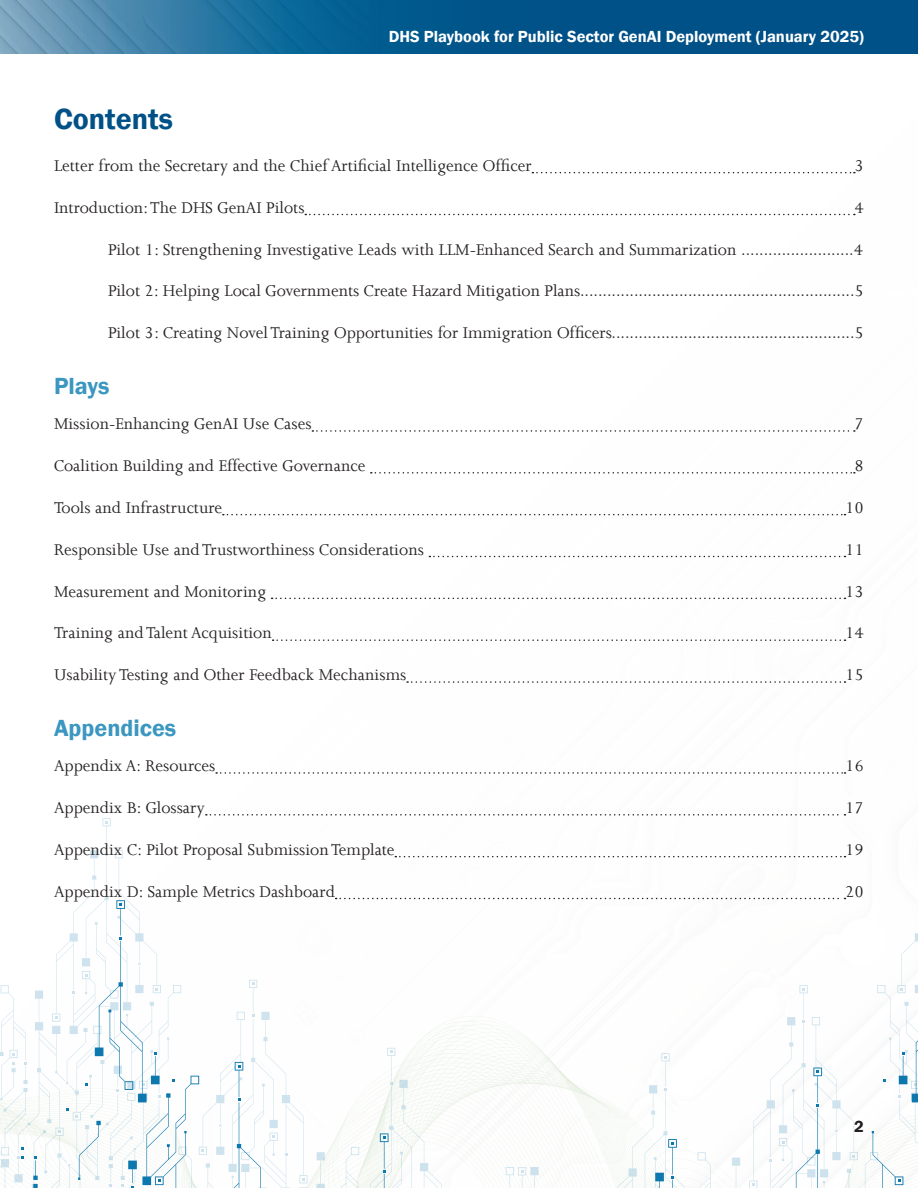
<style>
.page{position:relative;width:918px;height:1188px;background:#fff}
.page>*{position:absolute;margin:0;border:0;box-sizing:border-box;transform-origin:0 0}
.t1{font:600 30px "Franklin Gothic";color:#005187}
.t2{font:600 24px "Franklin Gothic";color:#3b97c0}
.t3{font:18px "Joanna";color:#231f20}
.t4{font:600 16.5px "Franklin Gothic";color:#fff}
.t5{font:600 16.5px "Franklin Gothic";color:#231f20}
</style>
<div class="page">
<svg style="left:0;top:0;width:918px;height:54px;background:#166494"></svg>
<svg style="left:216px;top:772px;width:629px;height:2px"></svg>
<svg style="left:407px;top:681px;width:438px;height:2px"></svg>
<svg style="left:273px;top:639px;width:572px;height:2px"></svg>
<svg style="left:272px;top:598px;width:573px;height:1px"></svg>
<svg style="left:429px;top:556px;width:416px;height:1px"></svg>
<svg style="left:223px;top:514px;width:622px;height:1px"></svg>
<svg style="left:371px;top:472px;width:484px;height:2px"></svg>
<svg style="left:312px;top:430px;width:543px;height:2px"></svg>
<svg style="left:305px;top:214px;width:550px;height:1px"></svg>
<svg style="left:532px;top:172px;width:323px;height:1px"></svg>
<svg style="left:0;top:814px;width:918px;height:374px"></svg>
<p class="t4" style="left:389px;top:26px;width:477px">DHS Playbook for Public Sector GenAI Deployment (January 2025)</p>
<h2 class="t1" style="left:54px;top:101px;width:121px">Contents</h2>
<p class="t3" style="left:54px;top:154px;width:479px">Letter from the Secretary and the Chief Artificial Intelligence Officer</p>
<p class="t3" style="left:855px;top:154px;width:11px">3</p>
<p class="t3" style="left:54px;top:196px;width:252px">Introduction:The DHS GenAI Pilots</p>
<p class="t3" style="left:855px;top:196px;width:11px">4</p>
<p class="t3" style="left:108px;top:238px;width:757px">Pilot 1: Strengthening Investigative Leads with LLM-Enhanced Search and Summarization .........................4</p>
<p class="t3" style="left:108px;top:280px;width:757px">Pilot 2: Helping Local Governments Create Hazard Mitigation Plans.............................................................5</p>
<p class="t3" style="left:108px;top:322px;width:757px">Pilot 3: Creating Novel Training Opportunities for Immigration Officers......................................................5</p>
<h3 class="t2" style="left:54px;top:371px;width:57px">Plays</h3>
<p class="t3" style="left:54px;top:413px;width:259px">Mission-Enhancing GenAI Use Cases</p>
<p class="t3" style="left:855px;top:413px;width:11px">7</p>
<p class="t3" style="left:54px;top:455px;width:313px">Coalition Building and Effective Governance</p>
<p class="t3" style="left:855px;top:455px;width:11px">8</p>
<p class="t3" style="left:54px;top:496px;width:170px">Tools and Infrastructure</p>
<p class="t3" style="left:845px;top:496px;width:20px">10</p>
<p class="t3" style="left:54px;top:538px;width:371px">Responsible Use and Trustworthiness Considerations</p>
<p class="t3" style="left:845px;top:538px;width:20px">11</p>
<p class="t3" style="left:54px;top:580px;width:214px">Measurement and Monitoring</p>
<p class="t3" style="left:845px;top:580px;width:20px">13</p>
<p class="t3" style="left:54px;top:622px;width:219px">Training and Talent Acquisition</p>
<p class="t3" style="left:845px;top:622px;width:20px">14</p>
<p class="t3" style="left:54px;top:664px;width:354px">Usability Testing and Other Feedback Mechanisms</p>
<p class="t3" style="left:845px;top:664px;width:20px">15</p>
<h3 class="t2" style="left:54px;top:713px;width:124px">Appendices</h3>
<p class="t3" style="left:54px;top:755px;width:163px">Appendix A: Resources</p>
<p class="t3" style="left:845px;top:755px;width:20px">16</p>
<p class="t3" style="left:54px;top:797px;width:153px">Appendix B: Glossary</p>
<p class="t3" style="left:845px;top:797px;width:20px">17</p>
<p class="t3" style="left:54px;top:838px;width:342px">Appendix C: Pilot Proposal Submission Template</p>
<p class="t3" style="left:845px;top:838px;width:20px">19</p>
<p class="t3" style="left:54px;top:880px;width:282px">Appendix D: Sample Metrics Dashboard</p>
<p class="t3" style="left:845px;top:880px;width:20px">20</p>
<p class="t5" style="left:854px;top:1116px;width:11px">2</p>
</div>
